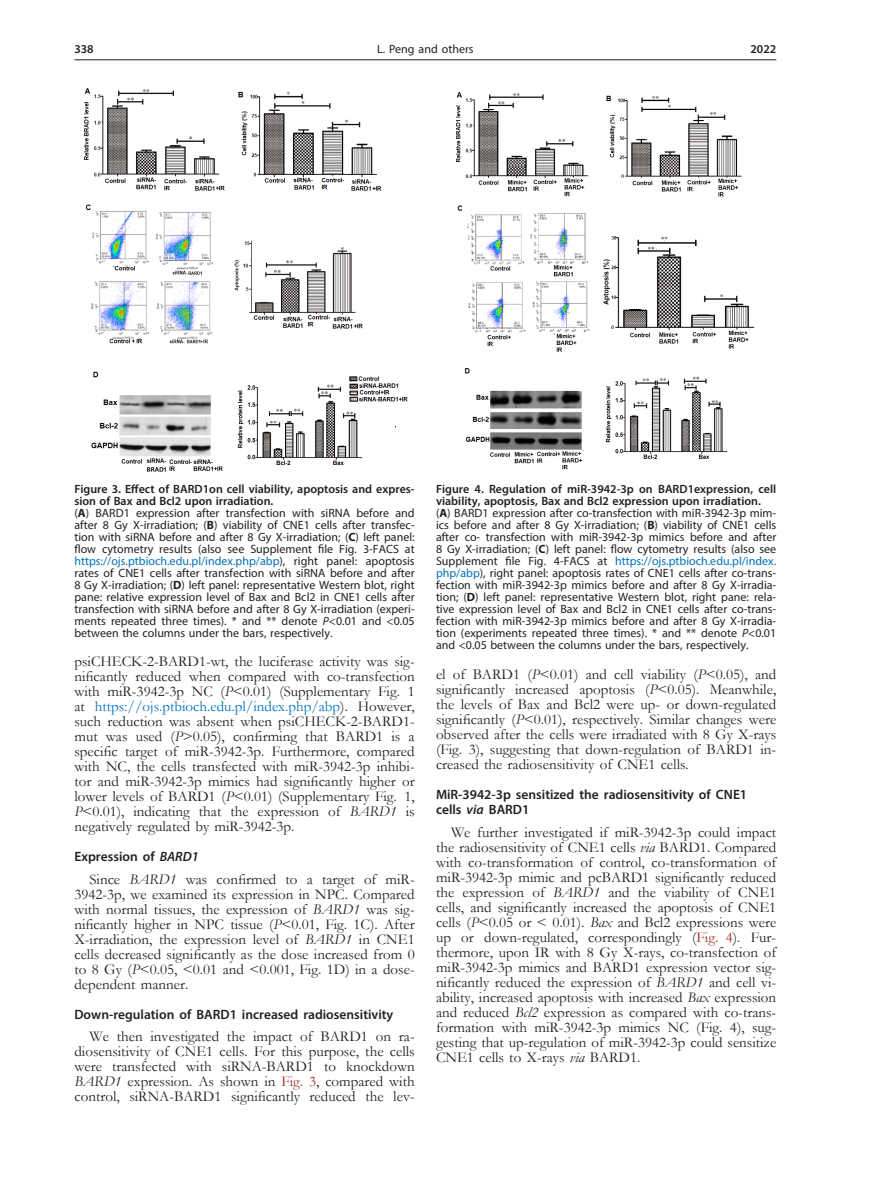
<style>
.page{position:relative;width:872px;height:1191px;background:#fff}
.page>*{position:absolute;margin:0;border:0;box-sizing:border-box;transform-origin:0 0}
.Body_tekst{font:15px/15px "Garamond";color:#231f20;text-align:justify}
.Tytul_2{font:600 13.5px/15px "Myriad Pro";color:#231f20}
.Figure_1{font:12px/12px "Myriad Pro";color:#231f20;text-align:justify}
.Figure{font:600 12px/12px "Myriad Pro";color:#231f20}
.s1{font-weight:700}
.s2{color:#0072bc}
.s3{font-style:italic}
.s4{color:#9f2d26}
</style>
<div class="page">
<hr style="left:74px;top:59px;width:702px;height:1px;background:#231f20">
<img style="left:84px;top:88px;width:324px;height:384px">
<img style="left:456px;top:92px;width:299px;height:378px">
<p class="Figure" style="left:74px;top:43px;width:21px">338</p>
<p class="Figure_1" style="left:377px;top:43px;width:98px">L. Peng and others</p>
<p class="Figure" style="left:750px;top:43px;width:27px">2022</p>
<p class="Figure" style="left:74px;top:482px;width:342px">Figure 3. Effect of BARD1on cell viability, apoptosis and expres&shy;sion of Bax and Bcl2 upon irradiation.</p>
<p class="Figure_1" style="left:74px;top:506px;width:342px">(<span class="s1">A</span>) BARD1 expression after transfection with siRNA before and after 8 Gy X-irradiation; (<span class="s1">B</span>) viability of CNE1 cells after transfec&shy;tion with siRNA before and after 8 Gy X-irradiation; (<span class="s1">C</span>) left panel: flow cytometry results (also see Supplement file Fig. 3-FACS at <span class="s2">https://ojs.ptbioch.edu.pl/index.php/abp</span>), right panel: apoptosis rates of CNE1 cells after transfection with siRNA before and after 8 Gy X-irradiation; (<span class="s1">D</span>) left panel: representative Western blot, right pane: relative expression level of Bax and Bcl2 in CNE1 cells after transfection with siRNA before and after 8 Gy X-irradiation (experi&shy;ments repeated three times). * and ** denote <span class="s3">P</span>&lt;0.01 and &lt;0.05 between the columns under the bars, respectively.</p>
<p class="Body_tekst" style="left:74px;top:653px;width:342px">psiCHECK-2-BARD1-wt, the luciferase activity was sig&shy;nificantly reduced when compared with co-transfection with miR-3942-3p NC (<span class="s3">P</span>&lt;0.01) (Supplementary Fig. 1 at <span class="s2">https://ojs.ptbioch.edu.pl/index.php/abp</span>). However, such reduction was absent when psiCHECK-2-BARD1- mut was used (<span class="s3">P</span>&gt;0.05), confirming that BARD1 is a specific target of miR-3942-3p. Furthermore, compared with NC, the cells transfected with miR-3942-3p inhibi&shy;tor and miR-3942-3p mimics had significantly higher or lower levels of BARD1 (<span class="s3">P</span>&lt;0.01) (Supplementary Fig. 1, <span class="s3">P</span>&lt;0.01), indicating that the expression of <span class="s3">BARD1</span> is negatively regulated by miR-3942-3p.</p>
<p class="Tytul_2" style="left:74px;top:848px;width:126px">Expression of <span class="s3">BARD1</span></p>
<p class="Body_tekst" style="left:74px;top:871px;width:342px;text-indent:15px">Since <span class="s3">BARD1</span> was confirmed to a target of miR-3942-3p, we examined its expression in NPC. Compared with normal tissues, the expression of <span class="s3">BARD1</span> was sig&shy;nificantly higher in NPC tissue (<span class="s3">P</span>&lt;0.01, Fig. 1C). After X-irradiation, the expression level of <span class="s3">BARD1</span> in CNE1 cells decreased significantly as the dose increased from 0 to 8 Gy (<span class="s3">P</span>&lt;0.05, &lt;0.01 and &lt;0.001, Fig. 1D) in a dose&shy;dependent manner.</p>
<p class="Tytul_2" style="left:74px;top:1006px;width:320px">Down-regulation of BARD1 increased radiosensitivity</p>
<p class="Body_tekst" style="left:74px;top:1028px;width:342px;text-indent:15px">We then investigated the impact of BARD1 on ra&shy;diosensitivity of CNE1 cells. For this purpose, the cells were transfected with siRNA-BARD1 to knockdown <span class="s3">BARD1</span> expression. As shown in <span class="s4">Fig. 3</span>, compared with control, siRNA-BARD1 significantly reduced the lev-</p>
<p class="Figure" style="left:436px;top:482px;width:342px">Figure 4. Regulation of miR-3942-3p on BARD1expression, cell viability, apoptosis, Bax and Bcl2 expression upon irradiation.</p>
<p class="Figure_1" style="left:436px;top:506px;width:342px">(<span class="s1">A</span>) BARD1 expression after co-transfection with miR-3942-3p mim&shy;ics before and after 8 Gy X-irradiation; (<span class="s1">B</span>) viability of CNE1 cells after co- transfection with miR-3942-3p mimics before and after 8 Gy X-irradiation; (<span class="s1">C</span>) left panel: flow cytometry results (also see Supplement file Fig. 4-FACS at <span class="s2">https://ojs.ptbioch.edu.pl/index. php/abp</span>), right panel: apoptosis rates of CNE1 cells after co-trans&shy;fection with miR-3942-3p mimics before and after 8 Gy X-irradia&shy;tion; (<span class="s1">D</span>) left panel: representative Western blot, right pane: rela&shy;tive expression level of Bax and Bcl2 in CNE1 cells after co-trans&shy;fection with miR-3942-3p mimics before and after 8 Gy X-irradia&shy;tion (experiments repeated three times). * and ** denote <span class="s3">P</span>&lt;0.01 and &lt;0.05 between the columns under the bars, respectively.</p>
<p class="Body_tekst" style="left:436px;top:666px;width:342px">el of BARD1 (<span class="s3">P</span>&lt;0.01) and cell viability (<span class="s3">P</span>&lt;0.05), and significantly increased apoptosis (<span class="s3">P</span>&lt;0.05). Meanwhile, the levels of Bax and Bcl2 were up- or down-regulated significantly (<span class="s3">P</span>&lt;0.01), respectively. Similar changes were observed after the cells were irradiated with 8 Gy X-rays (Fig. 3), suggesting that down-regulation of BARD1 in&shy;creased the radiosensitivity of CNE1 cells.</p>
<p class="Tytul_2" style="left:436px;top:787px;width:313px">MiR-3942-3p sensitized the radiosensitivity of CNE1 cells <span class="s3">via</span> BARD1</p>
<p class="Body_tekst" style="left:436px;top:824px;width:342px;text-indent:15px">We further investigated if miR-3942-3p could impact the radiosensitivity of CNE1 cells <span class="s3">via</span> BARD1. Compared with co-transformation of control, co-transformation of miR-3942-3p mimic and pcBARD1 significantly reduced the expression of <span class="s3">BARD1</span> and the viability of CNE1 cells, and significantly increased the apoptosis of CNE1 cells (<span class="s3">P</span>&lt;0.05 or &lt; 0.01). <span class="s3">Bax</span> and Bcl2 expressions were up or down-regulated, correspondingly (<span class="s4">Fig. 4</span>). Fur&shy;thermore, upon IR with 8 Gy X-rays, co-transfection of miR-3942-3p mimics and BARD1 expression vector sig&shy;nificantly reduced the expression of <span class="s3">BARD1</span> and cell vi&shy;ability, increased apoptosis with increased <span class="s3">Bax</span> expression and reduced <span class="s3">Bcl2</span> expression as compared with co-trans&shy;formation with miR-3942-3p mimics NC (Fig. 4), sug&shy;gesting that up-regulation of miR-3942-3p could sensitize CNE1 cells to X-rays <span class="s3">via</span> BARD1.</p>
</div>
